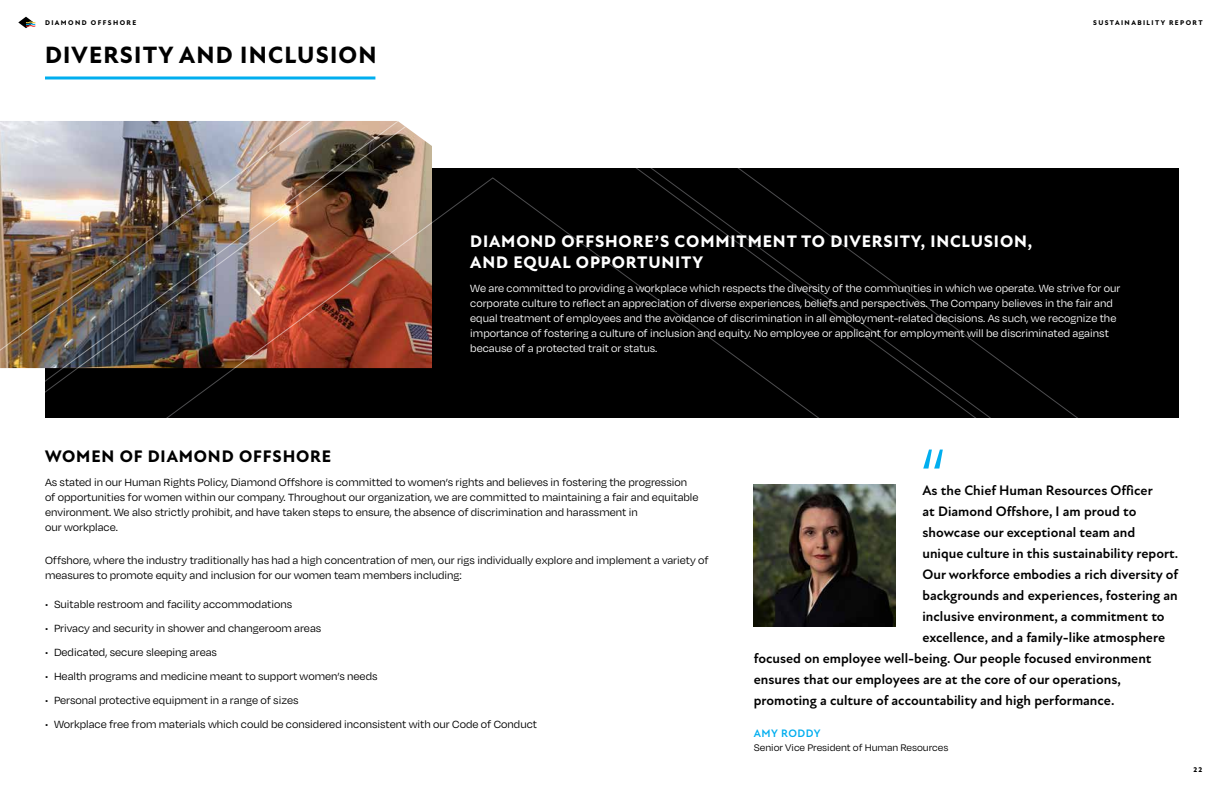
<style>
.page{position:relative;width:1224px;height:792px;background:#fff}
.page>*{position:absolute;margin:0;border:0;box-sizing:border-box;transform-origin:0 0}
.t1{font:800 24px "New Atten";letter-spacing:.05em;color:#000}
.t2{font:800 17px/20.4px "New Atten";letter-spacing:.05em;color:#fff}
.t3{font:800 17px "New Atten";letter-spacing:.05em;color:#000}
.t4{font:700 14px "New Atten";color:#000}
.t5{font:12px/15px "Degular";color:#000}
.t6{font:12px/15px "Degular";color:#fff}
.t7{font:11px "Degular";color:#000}
.t8{font:700 11px "New Atten";letter-spacing:.05em;color:#00aeef}
.t9{font:800 7px "New Atten";letter-spacing:.2em;color:#000}
</style>
<div class="page">
<div style="left:1128px;top:168px;width:51px;height:250px;background:#000"></div>
<div style="left:432px;top:168px;width:696px;height:250px;background:#000"></div>
<div style="left:45px;top:178px;width:911px;height:240px;background:#000"></div>
<hr style="left:45px;top:76px;width:330px;height:3px;background:#00aeef">
<img style="left:0;top:121px;width:432px;height:247px">
<img style="left:30px;top:178px;width:402px;height:190px">
<svg style="left:923px;top:450px;width:20px;height:19px"></svg>
<img style="left:754px;top:484px;width:142px;height:142px">
<svg style="left:18px;top:17px;width:17px;height:11px"></svg>
<p class="t9" style="left:45px;top:19px;width:93px">DIAMOND OFFSHORE</p>
<p class="t9" style="left:1093px;top:19px;width:111px">SUSTAINABILITY REPORT</p>
<h1 class="t1" style="left:45px;top:41px;width:333px">DIVERSITY AND INCLUSION</h1>
<h2 class="t2" style="left:470px;top:232px;width:564px">DIAMOND OFFSHORE’S COMMITMENT TO DIVERSITY, INCLUSION,<br>AND EQUAL OPPORTUNITY</h2>
<p class="t6" style="left:470px;top:280px;width:652px">We are committed to providing a workplace which respects the diversity of the communities in which we operate. We strive for our corporate culture to reflect an appreciation of diverse experiences, beliefs and perspectives. The Company believes in the fair and equal treatment of employees and the avoidance of discrimination in all employment-related decisions. As such, we recognize the importance of fostering a culture of inclusion and equity. No employee or applicant for employment will be discriminated against because of a protected trait or status.</p>
<h2 class="t3" style="left:45px;top:447px;width:288px">WOMEN OF DIAMOND OFFSHORE</h2>
<p class="t5" style="left:45px;top:475px;width:655px">As stated in our Human Rights Policy, Diamond Offshore is committed to women’s rights and believes in fostering the progression of opportunities for women within our company. Throughout our organization, we are committed to maintaining a fair and equitable environment. We also strictly prohibit, and have taken steps to ensure, the absence of discrimination and harassment in<br>our workplace.</p>
<p class="t5" style="left:45px;top:553px;width:665px">Offshore, where the industry traditionally has had a high concentration of men, our rigs individually explore and implement a variety of measures to promote equity and inclusion for our women team members including:</p>
<p class="t5" style="left:45px;top:596px;width:249px">• Suitable restroom and facility accommodations</p>
<p class="t5" style="left:45px;top:620px;width:278px">• Privacy and security in shower and changeroom areas</p>
<p class="t5" style="left:45px;top:644px;width:174px">• Dedicated, secure sleeping areas</p>
<p class="t5" style="left:45px;top:668px;width:334px">• Health programs and medicine meant to support women’s needs</p>
<p class="t5" style="left:45px;top:692px;width:255px">• Personal protective equipment in a range of sizes</p>
<p class="t5" style="left:45px;top:716px;width:494px">• Workplace free from materials which could be considered inconsistent with our Code of Conduct</p>
<p class="t4" style="left:922px;top:482px;width:232px">As the Chief Human Resources Officer</p>
<p class="t4" style="left:922px;top:503px;width:215px">at Diamond Offshore, I am proud to</p>
<p class="t4" style="left:922px;top:524px;width:214px">showcase our exceptional team and</p>
<p class="t4" style="left:922px;top:545px;width:257px">unique culture in this sustainability report.</p>
<p class="t4" style="left:922px;top:566px;width:257px">Our workforce embodies a rich diversity of</p>
<p class="t4" style="left:922px;top:587px;width:257px">backgrounds and experiences, fostering an</p>
<p class="t4" style="left:922px;top:608px;width:244px">inclusive environment, a commitment to</p>
<p class="t4" style="left:922px;top:629px;width:244px">excellence, and a family-like atmosphere</p>
<p class="t4" style="left:754px;top:650px;width:399px">focused on employee well-being. Our people focused environment</p>
<p class="t4" style="left:754px;top:671px;width:369px">ensures that our employees are at the core of our operations,</p>
<p class="t4" style="left:754px;top:692px;width:362px">promoting a culture of accountability and high performance.</p>
<p class="t8" style="left:754px;top:727px;width:68px">AMY RODDY</p>
<p class="t7" style="left:754px;top:741px;width:196px">Senior Vice President of Human Resources</p>
<p class="t9" style="left:1193px;top:766px;width:10px">22</p>
</div>
